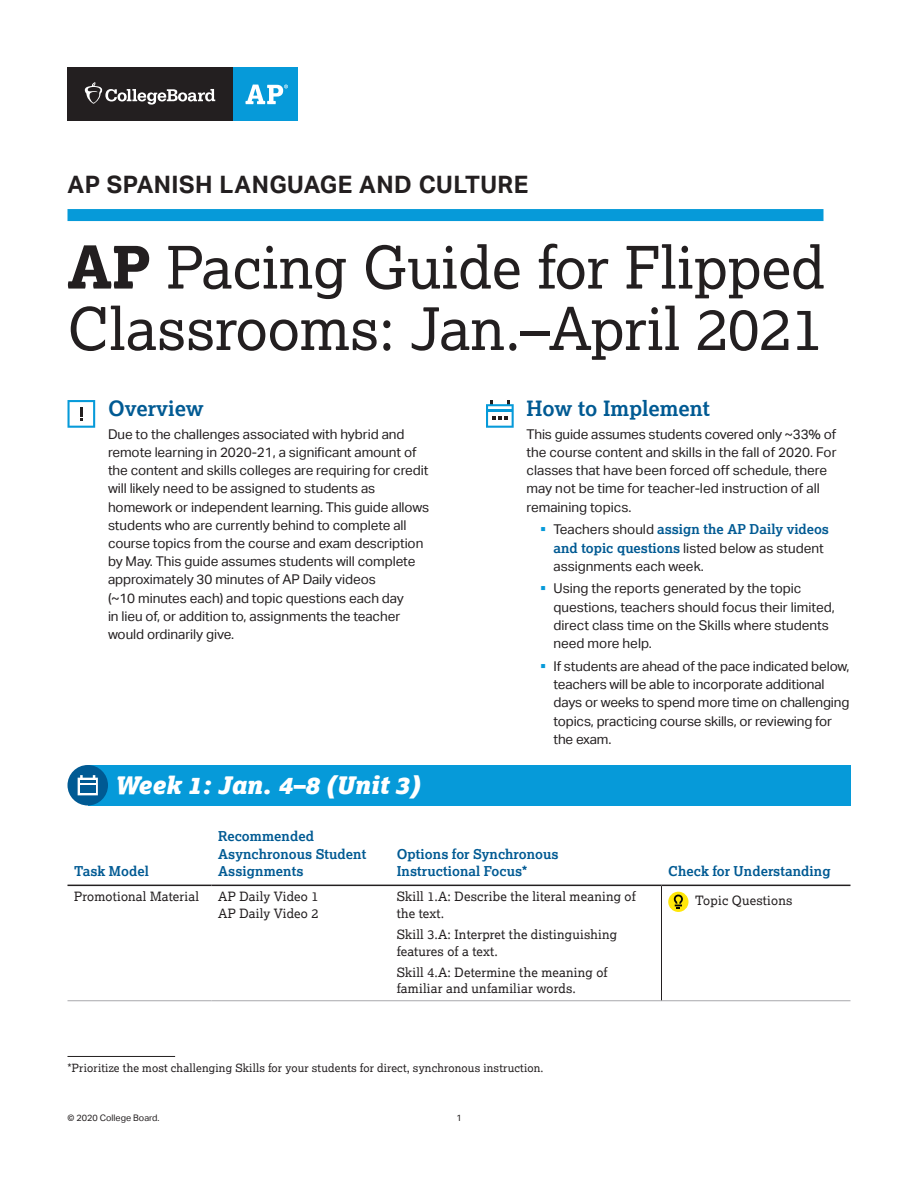
<style>
.page{position:relative;width:918px;height:1188px;background:#fff}
.page>*{position:absolute;margin:0;border:0;box-sizing:border-box;transform-origin:0 0}
.t1{font:58.5px/61.5px "Lexia";color:#231f20}
.t2{font:700 24px "Aktiv Grotesk";letter-spacing:.02em;color:#231f20}
.t3{font:italic 900 24px "Lexia";color:#fff}
.t4{font:700 21px "Lexia";color:#005a93}
.t5{font:13.5px/18.3px "Aktiv Grotesk";letter-spacing:-.005em;color:#231f20}
.t6{font:700 13.5px/17.5px "Lexia";letter-spacing:.005em;color:#005a93}
.t7{font:12.75px/16.6px "Lexia";letter-spacing:.015em;color:#231f20}
.t8{font:11.25px "Lexia";letter-spacing:.015em;color:#231f20}
.t9{font:9px "Aktiv Grotesk";color:#231f20}
.s1{font-weight:800}
.s2{color:#069ad9}
.s3{font-family:"Aktiv Grotesk";font-weight:400;color:#231f20}
.s4{font-family:"Lexia";font-weight:700;color:#005a93}
</style>
<div class="page">
<div style="left:233px;top:68px;width:65px;height:54px;background:#069ad9"></div>
<div style="left:67px;top:68px;width:166px;height:54px;background:#231f20"></div>
<svg style="left:85px;top:82px;width:130px;height:23px"></svg>
<svg style="left:245px;top:85px;width:43px;height:19px"></svg>
<div style="left:68px;top:209px;width:756px;height:12px;background:#069ad9"></div>
<div style="left:88px;top:765px;width:762px;height:41px;background:#069ad9"></div>
<svg style="left:68px;top:400px;width:27px;height:28px"></svg>
<svg style="left:486px;top:400px;width:28px;height:28px"></svg>
<svg style="left:68px;top:765px;width:40px;height:41px"></svg>
<svg style="left:68px;top:884px;width:782px;height:28px"></svg>
<hr style="left:68px;top:885px;width:144px;height:1px;background:#231f20">
<hr style="left:212px;top:885px;width:178px;height:1px;background:#231f20">
<hr style="left:390px;top:885px;width:272px;height:1px;background:#231f20">
<hr style="left:662px;top:885px;width:188px;height:1px;background:#231f20">
<hr style="left:68px;top:1000px;width:144px;height:1px;background:#a8a9ad">
<hr style="left:212px;top:1000px;width:178px;height:1px;background:#a8a9ad">
<hr style="left:662px;top:1000px;width:188px;height:1px;background:#a8a9ad">
<hr style="left:390px;top:1000px;width:272px;height:1px;background:#a8a9ad">
<hr style="left:661px;top:886px;width:1px;height:114px;background:#231f20">
<div style="left:668px;top:892px;width:20px;height:20px;background:#ffe709;border-radius:50%"></div>
<svg style="left:673px;top:894px;width:10px;height:15px"></svg>
<div style="left:80px;top:785px;width:15px;height:8px;background:#005a93"></div>
<hr style="left:68px;top:1056px;width:107px;height:1px;background:#231f20">
<h2 class="t2" style="left:68px;top:170px;width:462px">AP SPANISH LANGUAGE AND CULTURE</h2>
<h1 class="t1" style="left:68px;top:235px;width:759px"><span class="s1">AP</span> Pacing Guide for Flipped<br>Classrooms: Jan.–April 2021</h1>
<h3 class="t4" style="left:108px;top:395px;width:97px">Overview</h3>
<p class="t5" style="left:108px;top:425px;width:323px">Due to the challenges associated with hybrid and remote learning in 2020-21, a significant amount of the content and skills colleges are requiring for credit will likely need to be assigned to students as homework or independent learning. This guide allows students who are currently behind to complete all course topics from the course and exam description by May. This guide assumes students will complete approximately 30 minutes of AP Daily videos<br>(~10 minutes each) and topic questions each day<br>in lieu of, or addition to, assignments the teacher would ordinarily give.</p>
<h2 class="t3" style="left:115px;top:770px;width:307px">Week 1: Jan. 4–8 (Unit 3)</h2>
<h3 class="t4" style="left:526px;top:395px;width:185px">How to Implement</h3>
<p class="t5" style="left:526px;top:425px;width:312px">This guide assumes students covered only ~33% of the course content and skills in the fall of 2020. For classes that have been forced off schedule, there may not be time for teacher-led instruction of all remaining topics.</p>
<p class="t6" style="left:540px;top:520px;width:291px"><span class="s2">▪</span> <span class="s3">Teachers should</span> assign the AP Daily videos</p>
<p class="t5" style="left:554px;top:539px;width:272px"><span class="s4">and topic questions</span> listed below as student assignments each week.</p>
<p class="t5" style="left:554px;top:580px;width:283px;text-indent:-14px"><span class="s2">▪</span> Using the reports generated by the topic questions, teachers should focus their limited, direct class time on the Skills where students need more help.</p>
<p class="t5" style="left:554px;top:657px;width:297px;text-indent:-14px"><span class="s2">▪</span> If students are ahead of the pace indicated below, teachers will be able to incorporate additional days or weeks to spend more time on challenging topics, practicing course skills, or reviewing for the exam.</p>
<p class="t6" style="left:74px;top:862px;width:76px">Task Model</p>
<p class="t6" style="left:218px;top:827px;width:150px">Recommended<br>Asynchronous Student<br>Assignments</p>
<p class="t6" style="left:397px;top:845px;width:164px">Options for Synchronous<br>Instructional Focus*</p>
<p class="t7" style="left:74px;top:888px;width:126px">Promotional Material</p>
<p class="t7" style="left:218px;top:888px;width:102px">AP Daily Video 1<br>AP Daily Video 2</p>
<p class="t7" style="left:397px;top:888px;width:241px">Skill 1.A: Describe the literal meaning of the text.</p>
<p class="t7" style="left:397px;top:926px;width:222px">Skill 3.A: Interpret the distinguishing features of a text.</p>
<p class="t7" style="left:397px;top:963px;width:212px">Skill 4.A: Determine the meaning of familiar and unfamiliar words.</p>
<p class="t8" style="left:68px;top:1060px;width:478px">*Prioritize the most challenging Skills for your students for direct, synchronous instruction.</p>
<p class="t9" style="left:68px;top:1113px;width:94px">© 2020 College Board.</p>
<p class="t9" style="left:456px;top:1113px;width:7px">1</p>
<p class="t6" style="left:668px;top:862px;width:164px">Check for Understanding</p>
<p class="t7" style="left:695px;top:892px;width:99px">Topic Questions</p>
</div>
